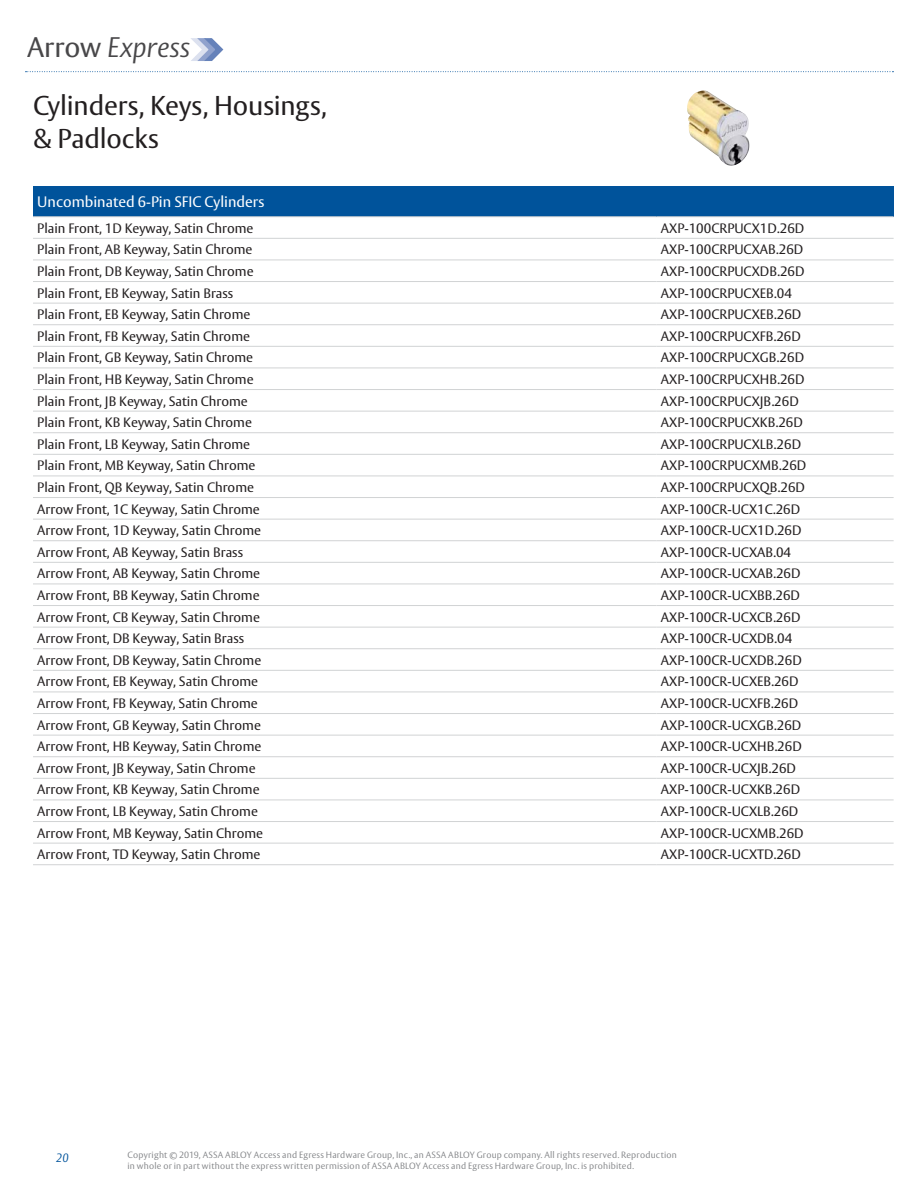
<style>
.page{position:relative;width:918px;height:1188px;background:#fff}
.page>*{position:absolute;margin:0;border:0;box-sizing:border-box;transform-origin:0 0}
.t1{font:italic 300 28.05px "ASSA Vesta";color:#484749}
.t2{font:27px/32.4px "ASSA Vesta";letter-spacing:-.005em;color:#231f20}
.t3{font:15px "ASSA Vesta";color:#fff}
.t4{font:13.5px "ASSA Vesta";color:#231f20}
.t5{font:italic 300 12px "ASSA Vesta";color:#00539b}
.t6{font:300 9px/10.8px "ASSA Vesta";letter-spacing:.025em;color:#808285}
.s1{font-weight:400;font-style:normal}
</style>
<div class="page">
<svg style="left:26px;top:71px;width:867px;height:1px"></svg>
<svg style="left:191px;top:38px;width:33px;height:23px"></svg>
<div style="left:33px;top:186px;width:861px;height:31px;background:#00539b"></div>
<hr style="left:33px;top:216px;width:624px;height:1px;background:#d1d3d4">
<hr style="left:657px;top:216px;width:237px;height:1px;background:#d1d3d4">
<hr style="left:33px;top:238px;width:624px;height:1px;background:#d1d3d4">
<hr style="left:657px;top:238px;width:237px;height:1px;background:#d1d3d4">
<hr style="left:33px;top:260px;width:624px;height:1px;background:#d1d3d4">
<hr style="left:657px;top:260px;width:237px;height:1px;background:#d1d3d4">
<hr style="left:33px;top:281px;width:624px;height:1px;background:#d1d3d4">
<hr style="left:657px;top:281px;width:237px;height:1px;background:#d1d3d4">
<hr style="left:33px;top:303px;width:624px;height:1px;background:#d1d3d4">
<hr style="left:657px;top:303px;width:237px;height:1px;background:#d1d3d4">
<hr style="left:33px;top:324px;width:624px;height:1px;background:#d1d3d4">
<hr style="left:657px;top:324px;width:237px;height:1px;background:#d1d3d4">
<hr style="left:33px;top:346px;width:624px;height:1px;background:#d1d3d4">
<hr style="left:657px;top:346px;width:237px;height:1px;background:#d1d3d4">
<hr style="left:33px;top:368px;width:624px;height:1px;background:#d1d3d4">
<hr style="left:657px;top:368px;width:237px;height:1px;background:#d1d3d4">
<hr style="left:33px;top:389px;width:624px;height:1px;background:#d1d3d4">
<hr style="left:657px;top:389px;width:237px;height:1px;background:#d1d3d4">
<hr style="left:33px;top:411px;width:624px;height:1px;background:#d1d3d4">
<hr style="left:657px;top:411px;width:237px;height:1px;background:#d1d3d4">
<hr style="left:33px;top:432px;width:624px;height:1px;background:#d1d3d4">
<hr style="left:657px;top:432px;width:237px;height:1px;background:#d1d3d4">
<hr style="left:33px;top:454px;width:624px;height:1px;background:#d1d3d4">
<hr style="left:657px;top:454px;width:237px;height:1px;background:#d1d3d4">
<hr style="left:33px;top:476px;width:624px;height:1px;background:#d1d3d4">
<hr style="left:657px;top:476px;width:237px;height:1px;background:#d1d3d4">
<hr style="left:33px;top:497px;width:624px;height:1px;background:#d1d3d4">
<hr style="left:657px;top:497px;width:237px;height:1px;background:#d1d3d4">
<hr style="left:33px;top:519px;width:624px;height:1px;background:#d1d3d4">
<hr style="left:657px;top:519px;width:237px;height:1px;background:#d1d3d4">
<hr style="left:33px;top:540px;width:624px;height:1px;background:#d1d3d4">
<hr style="left:657px;top:540px;width:237px;height:1px;background:#d1d3d4">
<hr style="left:33px;top:562px;width:624px;height:1px;background:#d1d3d4">
<hr style="left:657px;top:562px;width:237px;height:1px;background:#d1d3d4">
<hr style="left:33px;top:584px;width:624px;height:1px;background:#d1d3d4">
<hr style="left:657px;top:584px;width:237px;height:1px;background:#d1d3d4">
<hr style="left:33px;top:605px;width:624px;height:1px;background:#d1d3d4">
<hr style="left:657px;top:605px;width:237px;height:1px;background:#d1d3d4">
<hr style="left:33px;top:627px;width:624px;height:1px;background:#d1d3d4">
<hr style="left:657px;top:627px;width:237px;height:1px;background:#d1d3d4">
<hr style="left:33px;top:648px;width:624px;height:1px;background:#d1d3d4">
<hr style="left:657px;top:648px;width:237px;height:1px;background:#d1d3d4">
<hr style="left:33px;top:670px;width:624px;height:1px;background:#d1d3d4">
<hr style="left:657px;top:670px;width:237px;height:1px;background:#d1d3d4">
<hr style="left:33px;top:692px;width:624px;height:1px;background:#d1d3d4">
<hr style="left:657px;top:692px;width:237px;height:1px;background:#d1d3d4">
<hr style="left:33px;top:713px;width:624px;height:1px;background:#d1d3d4">
<hr style="left:657px;top:713px;width:237px;height:1px;background:#d1d3d4">
<hr style="left:33px;top:735px;width:624px;height:1px;background:#d1d3d4">
<hr style="left:657px;top:735px;width:237px;height:1px;background:#d1d3d4">
<hr style="left:33px;top:756px;width:624px;height:1px;background:#d1d3d4">
<hr style="left:657px;top:756px;width:237px;height:1px;background:#d1d3d4">
<hr style="left:33px;top:778px;width:624px;height:1px;background:#d1d3d4">
<hr style="left:657px;top:778px;width:237px;height:1px;background:#d1d3d4">
<hr style="left:33px;top:800px;width:624px;height:1px;background:#d1d3d4">
<hr style="left:657px;top:800px;width:237px;height:1px;background:#d1d3d4">
<hr style="left:33px;top:821px;width:624px;height:1px;background:#d1d3d4">
<hr style="left:657px;top:821px;width:237px;height:1px;background:#d1d3d4">
<hr style="left:33px;top:843px;width:624px;height:1px;background:#d1d3d4">
<hr style="left:657px;top:843px;width:237px;height:1px;background:#d1d3d4">
<hr style="left:33px;top:864px;width:624px;height:1px;background:#d1d3d4">
<hr style="left:657px;top:864px;width:237px;height:1px;background:#d1d3d4">
<img style="left:687px;top:90px;width:63px;height:76px">
<h1 class="t1" style="left:27px;top:30px;width:165px"><span class="s1">Arrow</span> Express</h1>
<h2 class="t2" style="left:33px;top:92px;width:295px">Cylinders, Keys, Housings, &amp; Padlocks</h2>
<p class="t3" style="left:37px;top:196px;width:229px">Uncombinated 6-Pin SFIC Cylinders</p>
<p class="t4" style="left:37px;top:222px;width:218px">Plain Front, 1D Keyway, Satin Chrome</p>
<p class="t4" style="left:661px;top:222px;width:145px">AXP-100CRPUCX1D.26D</p>
<p class="t4" style="left:37px;top:244px;width:217px">Plain Front, AB Keyway, Satin Chrome</p>
<p class="t4" style="left:661px;top:244px;width:144px">AXP-100CRPUCXAB.26D</p>
<p class="t4" style="left:37px;top:265px;width:218px">Plain Front, DB Keyway, Satin Chrome</p>
<p class="t4" style="left:661px;top:265px;width:145px">AXP-100CRPUCXDB.26D</p>
<p class="t4" style="left:37px;top:287px;width:198px">Plain Front, EB Keyway, Satin Brass</p>
<p class="t4" style="left:661px;top:287px;width:132px">AXP-100CRPUCXEB.04</p>
<p class="t4" style="left:37px;top:309px;width:215px">Plain Front, EB Keyway, Satin Chrome</p>
<p class="t4" style="left:661px;top:309px;width:142px">AXP-100CRPUCXEB.26D</p>
<p class="t4" style="left:37px;top:330px;width:214px">Plain Front, FB Keyway, Satin Chrome</p>
<p class="t4" style="left:661px;top:330px;width:142px">AXP-100CRPUCXFB.26D</p>
<p class="t4" style="left:37px;top:352px;width:217px">Plain Front, GB Keyway, Satin Chrome</p>
<p class="t4" style="left:661px;top:352px;width:145px">AXP-100CRPUCXGB.26D</p>
<p class="t4" style="left:37px;top:373px;width:218px">Plain Front, HB Keyway, Satin Chrome</p>
<p class="t4" style="left:661px;top:373px;width:145px">AXP-100CRPUCXHB.26D</p>
<p class="t4" style="left:37px;top:395px;width:212px">Plain Front, JB Keyway, Satin Chrome</p>
<p class="t4" style="left:661px;top:395px;width:139px">AXP-100CRPUCXJB.26D</p>
<p class="t4" style="left:37px;top:417px;width:216px">Plain Front, KB Keyway, Satin Chrome</p>
<p class="t4" style="left:661px;top:417px;width:143px">AXP-100CRPUCXKB.26D</p>
<p class="t4" style="left:37px;top:438px;width:214px">Plain Front, LB Keyway, Satin Chrome</p>
<p class="t4" style="left:661px;top:438px;width:142px">AXP-100CRPUCXLB.26D</p>
<p class="t4" style="left:37px;top:460px;width:220px">Plain Front, MB Keyway, Satin Chrome</p>
<p class="t4" style="left:661px;top:460px;width:147px">AXP-100CRPUCXMB.26D</p>
<p class="t4" style="left:37px;top:481px;width:218px">Plain Front, QB Keyway, Satin Chrome</p>
<p class="t4" style="left:661px;top:481px;width:146px">AXP-100CRPUCXQB.26D</p>
<p class="t4" style="left:37px;top:503px;width:224px">Arrow Front, 1C Keyway, Satin Chrome</p>
<p class="t4" style="left:661px;top:503px;width:141px">AXP-100CR-UCX1C.26D</p>
<p class="t4" style="left:37px;top:525px;width:225px">Arrow Front, 1D Keyway, Satin Chrome</p>
<p class="t4" style="left:661px;top:525px;width:142px">AXP-100CR-UCX1D.26D</p>
<p class="t4" style="left:37px;top:546px;width:207px">Arrow Front, AB Keyway, Satin Brass</p>
<p class="t4" style="left:661px;top:546px;width:132px">AXP-100CR-UCXAB.04</p>
<p class="t4" style="left:37px;top:568px;width:224px">Arrow Front, AB Keyway, Satin Chrome</p>
<p class="t4" style="left:661px;top:568px;width:141px">AXP-100CR-UCXAB.26D</p>
<p class="t4" style="left:37px;top:589px;width:224px">Arrow Front, BB Keyway, Satin Chrome</p>
<p class="t4" style="left:661px;top:589px;width:141px">AXP-100CR-UCXBB.26D</p>
<p class="t4" style="left:37px;top:611px;width:224px">Arrow Front, CB Keyway, Satin Chrome</p>
<p class="t4" style="left:661px;top:611px;width:141px">AXP-100CR-UCXCB.26D</p>
<p class="t4" style="left:37px;top:633px;width:208px">Arrow Front, DB Keyway, Satin Brass</p>
<p class="t4" style="left:661px;top:633px;width:133px">AXP-100CR-UCXDB.04</p>
<p class="t4" style="left:37px;top:654px;width:226px">Arrow Front, DB Keyway, Satin Chrome</p>
<p class="t4" style="left:661px;top:654px;width:142px">AXP-100CR-UCXDB.26D</p>
<p class="t4" style="left:37px;top:676px;width:222px">Arrow Front, EB Keyway, Satin Chrome</p>
<p class="t4" style="left:661px;top:676px;width:139px">AXP-100CR-UCXEB.26D</p>
<p class="t4" style="left:37px;top:697px;width:222px">Arrow Front, FB Keyway, Satin Chrome</p>
<p class="t4" style="left:661px;top:697px;width:139px">AXP-100CR-UCXFB.26D</p>
<p class="t4" style="left:37px;top:719px;width:225px">Arrow Front, GB Keyway, Satin Chrome</p>
<p class="t4" style="left:661px;top:719px;width:142px">AXP-100CR-UCXGB.26D</p>
<p class="t4" style="left:37px;top:741px;width:226px">Arrow Front, HB Keyway, Satin Chrome</p>
<p class="t4" style="left:661px;top:741px;width:142px">AXP-100CR-UCXHB.26D</p>
<p class="t4" style="left:37px;top:762px;width:220px">Arrow Front, JB Keyway, Satin Chrome</p>
<p class="t4" style="left:661px;top:762px;width:137px">AXP-100CR-UCXJB.26D</p>
<p class="t4" style="left:37px;top:784px;width:224px">Arrow Front, KB Keyway, Satin Chrome</p>
<p class="t4" style="left:661px;top:784px;width:141px">AXP-100CR-UCXKB.26D</p>
<p class="t4" style="left:37px;top:805px;width:222px">Arrow Front, LB Keyway, Satin Chrome</p>
<p class="t4" style="left:661px;top:805px;width:139px">AXP-100CR-UCXLB.26D</p>
<p class="t4" style="left:37px;top:827px;width:227px">Arrow Front, MB Keyway, Satin Chrome</p>
<p class="t4" style="left:661px;top:827px;width:144px">AXP-100CR-UCXMB.26D</p>
<p class="t4" style="left:37px;top:849px;width:225px">Arrow Front, TD Keyway, Satin Chrome</p>
<p class="t4" style="left:661px;top:849px;width:141px">AXP-100CR-UCXTD.26D</p>
<p class="t5" style="left:56px;top:1151px;width:14px">20</p>
<p class="t6" style="left:128px;top:1150px;width:551px">Copyright © 2019, ASSA ABLOY Access and Egress Hardware Group, Inc., an ASSA ABLOY Group company. All rights reserved. Reproduction in whole or in part without the express written permission of ASSA ABLOY Access and Egress Hardware Group, Inc. is prohibited.</p>
</div>
